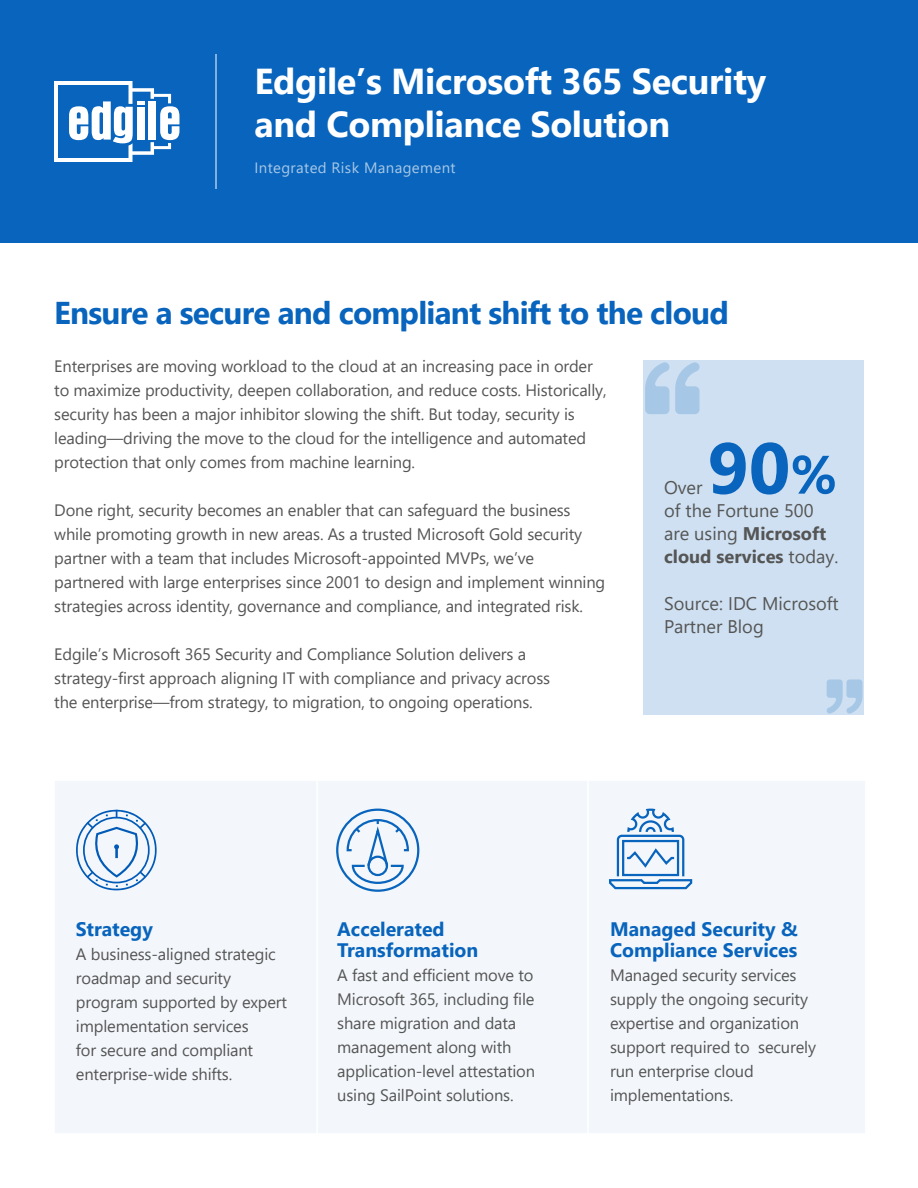
<style>
.page{position:relative;width:918px;height:1188px;background:#fff}
.page>*{position:absolute;margin:0;border:0;box-sizing:border-box;transform-origin:0 0}
.t1{font:700 72px "Segoe UI";color:#0864bc}
.t2{font:700 36px/43.2px "Segoe UI";letter-spacing:-.01em;color:#fff}
.t3{font:700 31.5px "Segoe UI";letter-spacing:-.025em;color:#0864bc}
.t4{font:700 19.5px/21px "Segoe UI";color:#0864bc}
.t5{font:18.3px/23.2px "Segoe UI";color:#555}
.t6{font:700 18.3px/23.2px "Segoe UI";color:#555}
.t7{font:16.5px/24px "Segoe UI";letter-spacing:-.01em;color:#555}
.t8{font:15px "Segoe UI";letter-spacing:.025em;color:rgb(255 255 255/.65)}
.s1{font-size:54px}
.s2{font-weight:400}
</style>
<div class="page">
<div style="left:0;top:0;width:918px;height:243px;background:#0864bc"></div>
<svg style="left:54px;top:81px;width:125px;height:81px"></svg>
<hr style="left:216px;top:54px;width:1px;height:135px;background:#fff">
<div style="left:53px;top:779px;width:265px;height:356px;background:#f3f7fb;border:2px solid #fff"></div>
<div style="left:316px;top:779px;width:273px;height:356px;background:#f3f7fb;border:2px solid #fff"></div>
<div style="left:587px;top:779px;width:280px;height:356px;background:#f3f7fb;border:2px solid #fff"></div>
<div style="left:644px;top:361px;width:220px;height:354px;background:#cee0f1"></div>
<svg style="left:645px;top:362px;width:55px;height:52px"></svg>
<svg style="left:827px;top:679px;width:35px;height:35px"></svg>
<div style="left:336px;top:809px;width:83px;height:83px;border:2px solid #0864bc;border-radius:50%"></div>
<svg style="left:345px;top:818px;width:65px;height:67px"></svg>
<svg style="left:609px;top:808px;width:84px;height:82px"></svg>
<div style="left:622px;top:840px;width:57px;height:36px;border:2px solid #0864bc"></div>
<svg style="left:76px;top:810px;width:81px;height:80px"></svg>
<h2 class="t2" style="left:255px;top:59px;width:513px">Edgile’s Microsoft 365 Security and Compliance Solution</h2>
<p class="t8" style="left:255px;top:156px;width:203px">Integrated Risk Management</p>
<h3 class="t3" style="left:54px;top:287px;width:676px">Ensure a secure and compliant shift to the cloud</h3>
<p class="t7" style="left:54px;top:354px;width:554px">Enterprises are moving workload to the cloud at an increasing pace in order to maximize productivity, deepen collaboration, and reduce costs. Historically, security has been a major inhibitor slowing the shift. But today, security is leading—driving the move to the cloud for the intelligence and automated protection that only comes from machine learning.</p>
<p class="t7" style="left:54px;top:498px;width:553px">Done right, security becomes an enabler that can safeguard the business while promoting growth in new areas. As a trusted Microsoft Gold security partner with a team that includes Microsoft-appointed MVPs, we’ve partnered with large enterprises since 2001 to design and implement winning strategies across identity, governance and compliance, and integrated risk.</p>
<p class="t7" style="left:54px;top:642px;width:497px">Edgile’s Microsoft 365 Security and Compliance Solution delivers a strategy-first approach aligning IT with compliance and privacy across the enterprise—from strategy, to migration, to ongoing operations.</p>
<h1 class="t1" style="left:708px;top:410px;width:131px">90<span class="s1">%</span></h1>
<p class="t6" style="left:664px;top:522px;width:176px"><span class="s2">are using</span> Microsoft cloud services <span class="s2">today.</span></p>
<p class="t5" style="left:664px;top:591px;width:176px">Source: IDC Microsoft<br>Partner Blog</p>
<p class="t5" style="left:664px;top:475px;width:151px">Over<br>of the Fortune 500</p>
<p class="t4" style="left:76px;top:918px;width:78px">Strategy</p>
<p class="t7" style="left:76px;top:942px;width:213px">A business-aligned strategic roadmap and security program supported by expert implementation services<br>for secure and compliant enterprise-wide shifts.</p>
<p class="t4" style="left:337px;top:918px;width:142px">Accelerated<br>Transformation</p>
<p class="t7" style="left:337px;top:963px;width:199px">A fast and efficient move to<br>Microsoft 365, including file share migration and data management along with application-level attestation using SailPoint solutions.</p>
<p class="t4" style="left:610px;top:918px;width:189px">Managed Security &amp;<br>Compliance Services</p>
<p class="t7" style="left:610px;top:963px;width:207px">Managed security services supply the ongoing security expertise and organization support required to securely run enterprise cloud implementations.</p>
</div>
